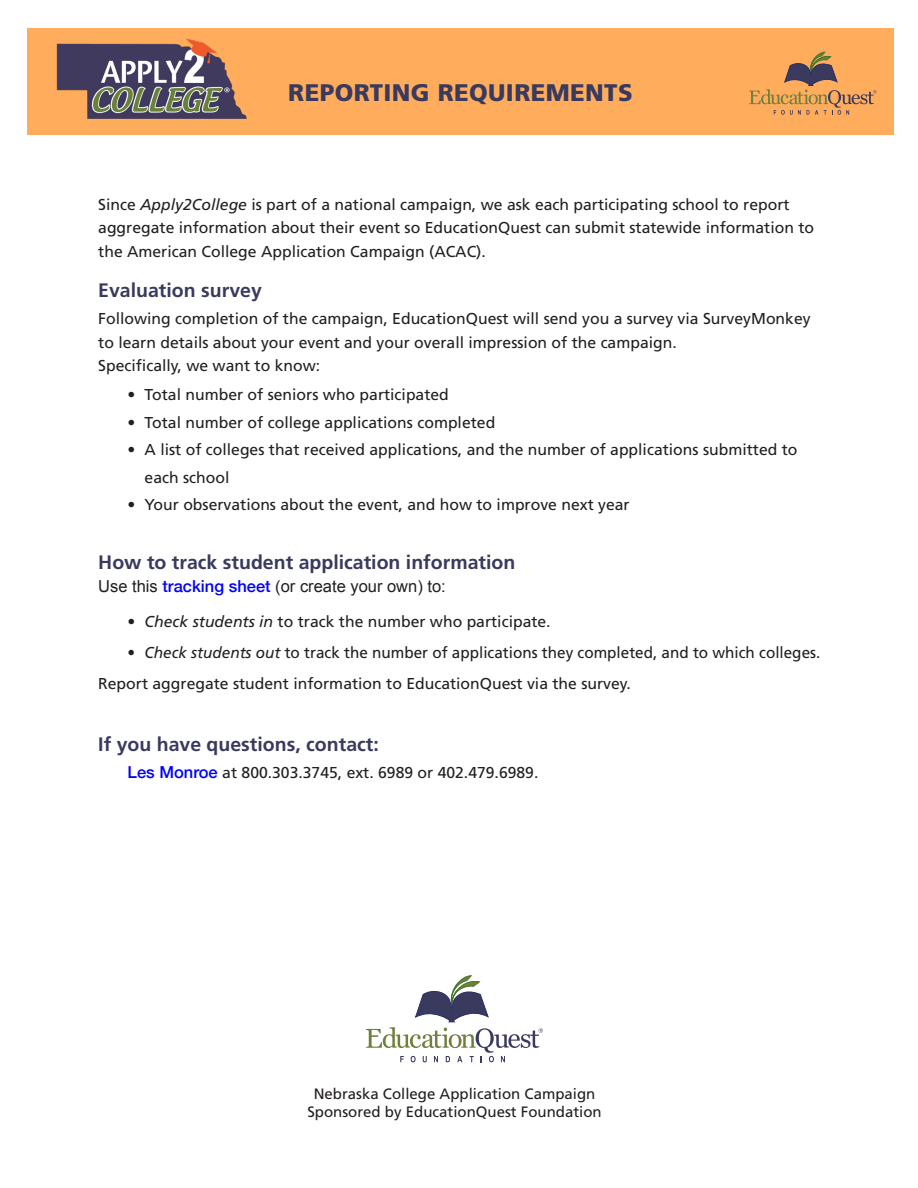
<style>
.page{position:relative;width:918px;height:1188px;background:#fff}
.page>*{position:absolute;margin:0;border:0;box-sizing:border-box;transform-origin:0 0}
.t1{font:900 24px "Frutiger";letter-spacing:.015em;color:#3a3a5f}
.t2{font:700 19.5px "Frutiger";color:#3a3a5f}
.t3{font:16.5px "Arial";color:#231f20}
.t4{font:15.75px/23.2px "Frutiger";color:#231f20}
.t5{font:15px "Frutiger";color:#231f20}
.s1{font-style:italic}
.s2{font-family:"Helvetica Neue";font-weight:500;color:#00f}
.s3{font-family:"Helvetica Neue";font-weight:500;font-size:16.5px;color:#00f}
</style>
<div class="page">
<div style="left:27px;top:28px;width:866px;height:107px;background:#ffac5d"></div>
<img style="left:56px;top:39px;width:191px;height:80px">
<svg style="left:749px;top:52px;width:128px;height:63px"></svg>
<svg style="left:366px;top:976px;width:177px;height:86px"></svg>
<p class="t1" style="left:288px;top:78px;width:346px">REPORTING REQUIREMENTS</p>
<p class="t4" style="left:98px;top:193px;width:717px">Since <span class="s1">Apply2College</span> is part of a national campaign, we ask each participating school to report aggregate information about their event so EducationQuest can submit statewide information to the American College Application Campaign (ACAC).</p>
<p class="t2" style="left:98px;top:279px;width:165px">Evaluation survey</p>
<p class="t4" style="left:98px;top:307px;width:714px">Following completion of the campaign, EducationQuest will send you a survey via SurveyMonkey to learn details about your event and your overall impression of the campaign.</p>
<p class="t4" style="left:98px;top:354px;width:223px">Specifically, we want to know:</p>
<p class="t4" style="left:128px;top:383px;width:323px">• Total number of seniors who participated</p>
<p class="t4" style="left:128px;top:411px;width:369px">• Total number of college applications completed</p>
<p class="t4" style="left:128px;top:438px;width:671px">• A list of colleges that received applications, and the number of applications submitted to</p>
<p class="t4" style="left:145px;top:466px;width:86px">each school</p>
<p class="t4" style="left:128px;top:493px;width:504px">• Your observations about the event, and how to improve next year</p>
<p class="t2" style="left:98px;top:551px;width:419px">How to track student application information</p>
<p class="t3" style="left:98px;top:576px;width:349px">Use this <span class="s2">tracking sheet</span> (or create your own) to:</p>
<p class="t4" style="left:128px;top:610px;width:425px">• <span class="s1">Check students in</span> to track the number who participate.</p>
<p class="t4" style="left:128px;top:641px;width:694px">• <span class="s1">Check students out</span> to track the number of applications they completed, and to which colleges.</p>
<p class="t4" style="left:98px;top:672px;width:534px">Report aggregate student information to EducationQuest via the survey.</p>
<p class="t2" style="left:98px;top:732px;width:282px">If you have questions, contact:</p>
<p class="t4" style="left:128px;top:761px;width:412px"><span class="s3">Les Monroe</span> at 800.303.3745, ext. 6989 or 402.479.6989.</p>
<p class="t5" style="left:314px;top:1085px;width:283px">Nebraska College Application Campaign</p>
<p class="t5" style="left:307px;top:1103px;width:296px">Sponsored by EducationQuest Foundation</p>
</div>
